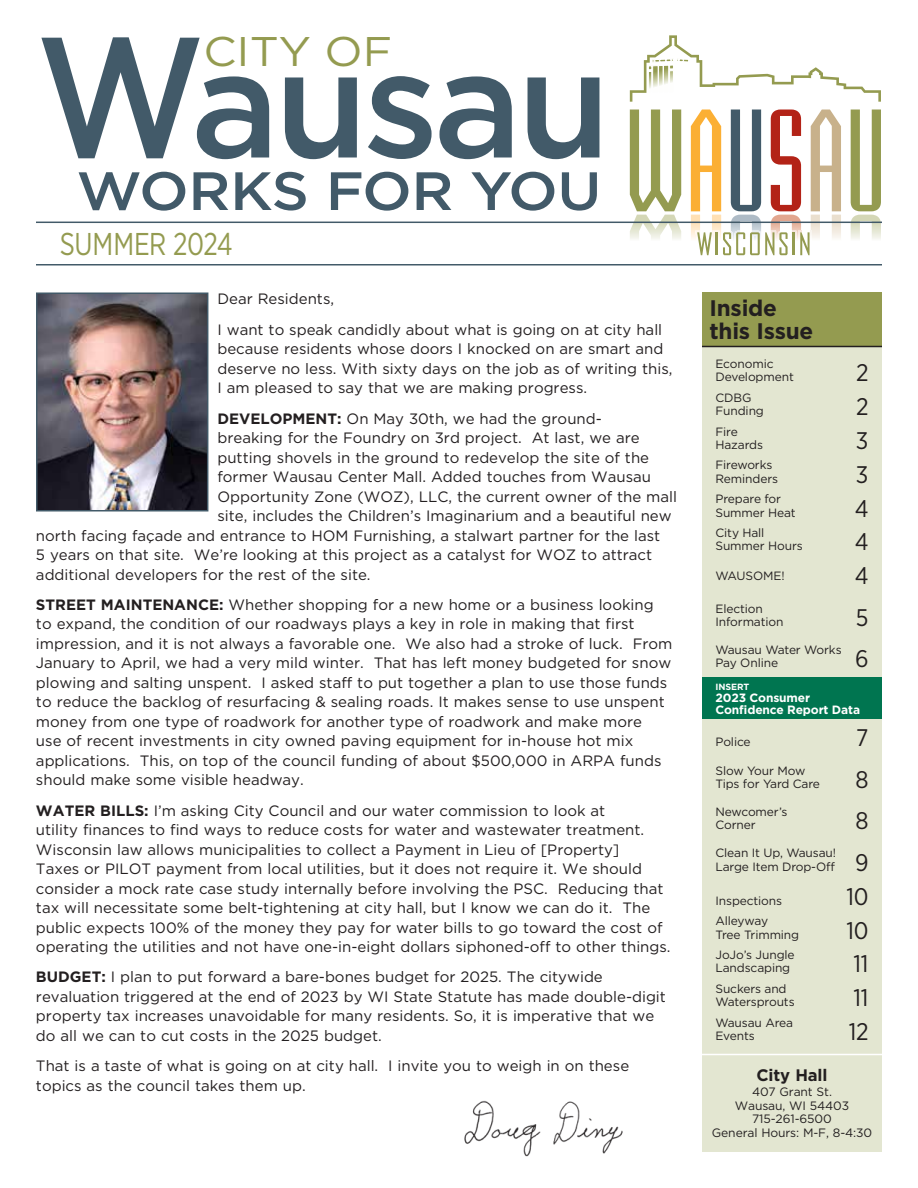
<style>
.page{position:relative;width:918px;height:1188px;background:#fff}
.page>*{position:absolute;margin:0;border:0;box-sizing:border-box;transform-origin:0 0}
.t1{font:500 151.5px "Gotham";letter-spacing:-.035em;color:#425a69}
.t2{font:500 53.85px "Gotham";letter-spacing:-.015em;color:#425a69;scale:1.09 1}
.t3{font:41.4px "Gotham";color:#949b50;scale:1.09 1}
.t4{font:31.5px "Gotham Narrow";letter-spacing:-.015em;color:#949b50;scale:.88 1}
.t5{font:24px "Gotham Narrow";letter-spacing:-.01em;color:#231f20}
.t6{font:700 22.5px/22.5px "Gotham";letter-spacing:-.01em;color:#231f20}
.t7{font:700 16.65px "Gotham";letter-spacing:-.01em;color:#231f20}
.t8{font:15px/19.5px "Gotham";color:#231f20}
.t9{font:12.15px/13.6px "Gotham";letter-spacing:-.01em;color:#231f20;text-align:center}
.t10{font:12px/13.2px "Gotham";letter-spacing:-.01em;color:#231f20}
.t11{font:700 12px/12px "Gotham";letter-spacing:-.01em;color:#fff}
.t12{font:700 9px "Gotham";letter-spacing:-.01em;color:#fff}
.s1{font-size:171.15px}
.s2{font-weight:700}
.s3{font-family:"Gotham Narrow";font-size:24px}
</style>
<div class="page">
<img style="left:630px;top:215px;width:51px;height:24px">
<img style="left:691px;top:215px;width:30px;height:24px">
<img style="left:731px;top:215px;width:30px;height:16px">
<img style="left:771px;top:215px;width:30px;height:25px">
<img style="left:811px;top:215px;width:30px;height:23px">
<img style="left:851px;top:215px;width:30px;height:24px">
<svg style="left:630px;top:35px;width:251px;height:176px"></svg>
<img style="left:695px;top:231px;width:19px;height:25px">
<img style="left:714px;top:231px;width:5px;height:24px">
<img style="left:792px;top:231px;width:4px;height:24px">
<svg style="left:697px;top:231px;width:15px;height:24px"></svg>
<hr style="left:716px;top:232px;width:2px;height:23px;background:#949b50">
<svg style="left:723px;top:231px;width:69px;height:25px"></svg>
<hr style="left:793px;top:232px;width:2px;height:23px;background:#949b50">
<svg style="left:800px;top:231px;width:12px;height:25px"></svg>
<hr style="left:36px;top:222px;width:846px;height:1px;background:#425a69">
<hr style="left:36px;top:264px;width:846px;height:2px;background:#425a69">
<div style="left:702px;top:345px;width:180px;height:807px;background:#e3e6d1"></div>
<hr style="left:688px;top:1054px;width:209px;height:1px;background:#fff">
<div style="left:702px;top:292px;width:180px;height:54px;background:#949b50"></div>
<hr style="left:702px;top:346px;width:180px;height:1px;background:#231f20">
<div style="left:702px;top:677px;width:180px;height:42px;background:#007550"></div>
<img style="left:39px;top:295px;width:166px;height:214px">
<div style="left:36px;top:292px;width:172px;height:220px;border:2px solid #425a69"></div>
<img style="left:464px;top:1100px;width:159px;height:57px">
<h3 class="t3" style="left:203px;top:25px;width:175px">CITY OF</h3>
<h1 class="t1" style="left:36px;top:5px;width:576px"><span class="s1">W</span>ausau</h1>
<h2 class="t2" style="left:76px;top:156px;width:483px">WORKS FOR YOU</h2>
<h3 class="t4" style="left:60px;top:224px;width:198px">SUMMER 2024</h3>
<p class="t8" style="left:217px;top:284px;width:446px;line-height:30.3px">Dear Residents,<br>I want to speak candidly about what is going on at city hall</p>
<p class="t8" style="left:217px;top:339px;width:457px">because residents whose doors I knocked on are smart and deserve no less. With sixty days on the job as of writing this,<br>I am pleased to say that we are making progress.</p>
<p class="t8" style="left:217px;top:408px;width:386px"><span class="s2">DEVELOPMENT:</span> On May 30th, we had the ground-</p>
<p class="t8" style="left:217px;top:428px;width:424px">breaking for the Foundry on 3rd project. At last, we are</p>
<p class="t8" style="left:217px;top:447px;width:433px">putting shovels in the ground to redevelop the site of the</p>
<p class="t8" style="left:217px;top:467px;width:435px">former Wausau Center Mall. Added touches from Wausau</p>
<p class="t8" style="left:217px;top:486px;width:461px">Opportunity Zone (WOZ), LLC, the current owner of the mall</p>
<p class="t8" style="left:217px;top:506px;width:456px">site, includes the Children’s Imaginarium and a beautiful new</p>
<p class="t8" style="left:36px;top:525px;width:626px">north facing façade and entrance to HOM Furnishing, a stalwart partner for the last</p>
<p class="t8" style="left:36px;top:545px;width:618px">5 years on that site. We’re looking at this project as a catalyst for WOZ to attract</p>
<p class="t8" style="left:36px;top:564px;width:336px">additional developers for the rest of the site.</p>
<p class="t8" style="left:36px;top:595px;width:638px"><span class="s2">STREET MAINTENANCE:</span> Whether shopping for a new home or a business looking to expand, the condition of our roadways plays a key in role in making that first impression, and it is not always a favorable one. We also had a stroke of luck. From January to April, we had a very mild winter. That has left money budgeted for snow plowing and salting unspent. I asked staff to put together a plan to use those funds to reduce the backlog of resurfacing &amp; sealing roads. It makes sense to use unspent money from one type of roadwork for another type of roadwork and make more<br>use of recent investments in city owned paving equipment for in-house hot mix applications. This, on top of the council funding of about $500,000 in ARPA funds should make some visible headway.</p>
<p class="t8" style="left:36px;top:800px;width:636px"><span class="s2">WATER BILLS:</span> I’m asking City Council and our water commission to look at<br>utility finances to find ways to reduce costs for water and wastewater treatment.<br>Wisconsin law allows municipalities to collect a Payment in Lieu of [Property]<br>Taxes or PILOT payment from local utilities, but it does not require it. We should consider a mock rate case study internally before involving the PSC. Reducing that tax will necessitate some belt-tightening at city hall, but I know we can do it. The public expects 100% of the money they pay for water bills to go toward the cost of operating the utilities and not have one-in-eight dollars siphoned-off to other things.</p>
<p class="t8" style="left:36px;top:967px;width:631px"><span class="s2">BUDGET:</span> I plan to put forward a bare-bones budget for 2025. The citywide revaluation triggered at the end of 2023 by WI State Statute has made double-digit property tax increases unavoidable for many residents. So, it is imperative that we do all we can to cut costs in the 2025 budget.</p>
<p class="t8" style="left:36px;top:1056px;width:595px">That is a taste of what is going on at city hall. I invite you to weigh in on these topics as the council takes them up.</p>
<h3 class="t6" style="left:710px;top:297px;width:105px">Inside this Issue</h3>
<p class="t10" style="left:716px;top:357px;width:80px">Economic<br>Development</p>
<h3 class="t5" style="left:856px;top:358px;width:14px">2</h3>
<p class="t10" style="left:716px;top:391px;width:50px">CDBG<br>Funding</p>
<h3 class="t5" style="left:856px;top:392px;width:14px">2</h3>
<p class="t10" style="left:716px;top:424px;width:49px">Fire<br>Hazards</p>
<h3 class="t5" style="left:856px;top:425px;width:14px">3</h3>
<p class="t10" style="left:716px;top:458px;width:64px">Fireworks<br>Reminders</p>
<h3 class="t5" style="left:856px;top:459px;width:14px">3</h3>
<p class="t10" style="left:716px;top:492px;width:82px">Prepare for<br>Summer Heat</p>
<h3 class="t5" style="left:855px;top:493px;width:15px">4</h3>
<p class="t10" style="left:716px;top:526px;width:89px">City Hall<br>Summer Hours</p>
<h3 class="t5" style="left:855px;top:527px;width:15px">4</h3>
<p class="t10" style="left:716px;top:569px;width:71px">WAUSOME!</p>
<h3 class="t5" style="left:855px;top:561px;width:15px">4</h3>
<p class="t10" style="left:716px;top:602px;width:70px">Election<br>Information</p>
<h3 class="t5" style="left:856px;top:603px;width:14px">5</h3>
<p class="t10" style="left:716px;top:643px;width:128px">Wausau Water Works<br>Pay Online</p>
<h3 class="t5" style="left:855px;top:644px;width:15px">6</h3>
<p class="t12" style="left:716px;top:681px;width:35px">INSERT</p>
<p class="t11" style="left:716px;top:692px;width:146px">2023 Consumer<br>Confidence Report Data</p>
<p class="t10" style="left:716px;top:735px;width:37px">Police</p>
<h3 class="t5" style="left:856px;top:723px;width:14px">7</h3>
<p class="t10" style="left:716px;top:764px;width:106px">Slow Your Mow<br>Tips for Yard Care</p>
<h3 class="t5" style="left:855px;top:765px;width:15px">8</h3>
<p class="t10" style="left:716px;top:805px;width:74px">Newcomer’s<br>Corner</p>
<h3 class="t5" style="left:855px;top:806px;width:15px">8</h3>
<p class="t10" style="left:716px;top:846px;width:155px">Clean It Up, Wausau!<br>Large Item Drop-Off <span class="s3">9</span></p>
<p class="t10" style="left:716px;top:894px;width:68px">Inspections</p>
<h3 class="t5" style="left:846px;top:881px;width:24px">10</h3>
<p class="t10" style="left:716px;top:914px;width:85px">Alleyway<br>Tree Trimming</p>
<h3 class="t5" style="left:846px;top:915px;width:24px">10</h3>
<p class="t10" style="left:716px;top:948px;width:81px">JoJo’s Jungle<br>Landscaping</p>
<h3 class="t5" style="left:854px;top:949px;width:16px">11</h3>
<p class="t10" style="left:716px;top:982px;width:81px">Suckers and<br>Watersprouts</p>
<h3 class="t5" style="left:854px;top:983px;width:16px">11</h3>
<p class="t10" style="left:716px;top:1016px;width:79px">Wausau Area<br>Events</p>
<h3 class="t5" style="left:849px;top:1017px;width:21px">12</h3>
<p class="t7" style="left:756px;top:1064px;width:73px">City Hall</p>
<p class="t9" style="left:712px;top:1085px;width:162px">407 Grant St.<br>Wausau, WI 54403<br>715-261-6500<br>General Hours: M-F, 8-4:30</p>
</div>
